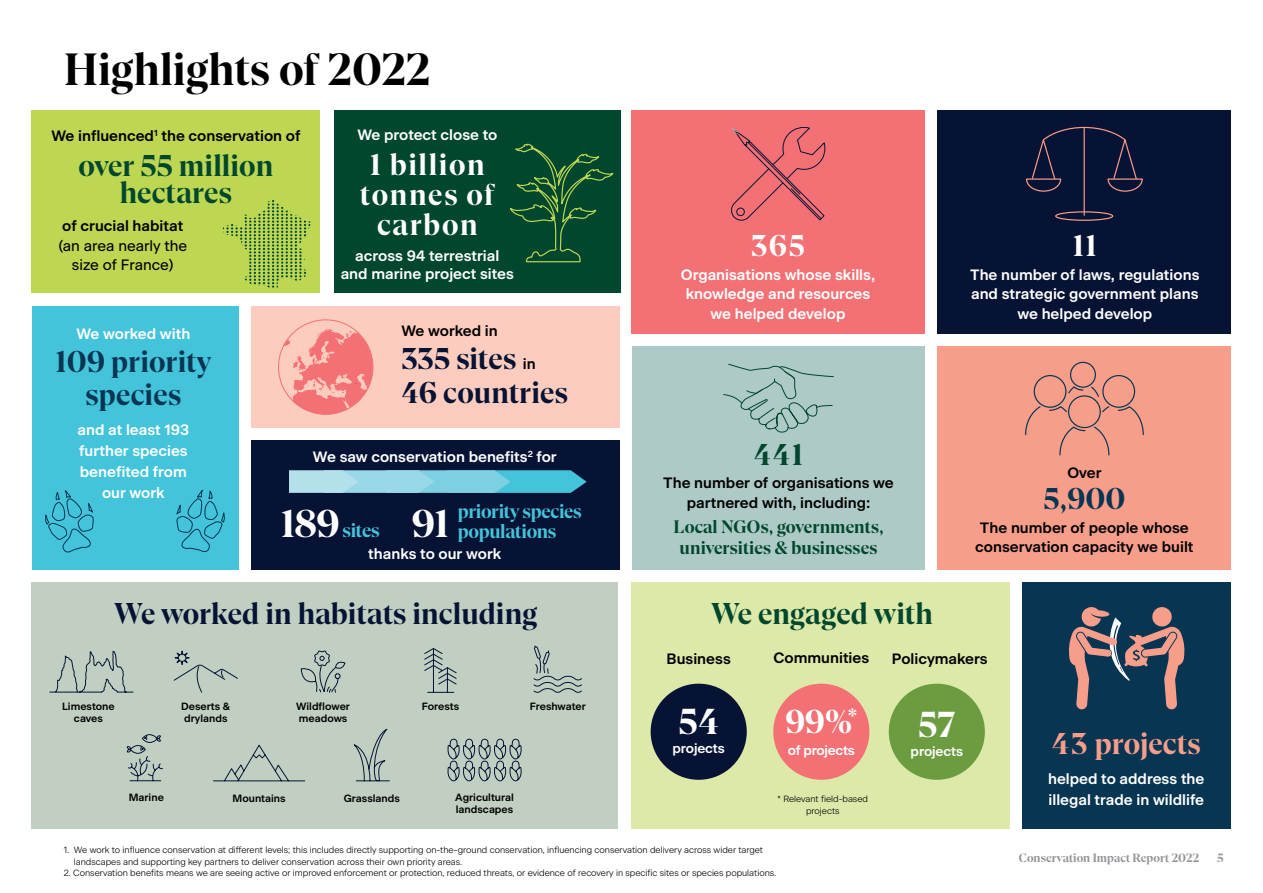
<style>
.page{position:relative;width:1263px;height:893px;background:#fff}
.page>*{position:absolute;margin:0;border:0;box-sizing:border-box;transform-origin:0 0}
.t1{font:700 45px "At Gambit";color:#000}
.t2{font:700 36px "At Gambit";color:#fff}
.t3{font:700 33px "At Gambit";color:#fff}
.t4{font:700 30px/34.2px "At Gambit";color:#061334}
.t5{font:700 30px/27px "At Gambit";color:#00472e;text-align:center}
.t6{font:700 30px/30px "At Gambit";letter-spacing:.05em;color:#fff;text-align:center}
.t7{font:700 30px/33px "At Gambit";color:#073552;text-align:center}
.t8{font:700 30px "At Gambit";letter-spacing:.005em;color:#f79e8a}
.t9{font:700 19.35px/19.4px "At Gambit";letter-spacing:-.02em;color:#43c4db}
.t10{font:700 18px/21px "At Gambit";color:#00472e;text-align:center}
.t11{font:600 15px/21px "Beausite Classic";color:#fff;text-align:center}
.t12{font:600 15px/19.5px "Beausite Classic";color:#000;text-align:center}
.t13{font:15px/19.5px "Beausite Classic";color:#000;text-align:center}
.t14{font:600 13.5px "Beausite Classic";letter-spacing:-.01em;color:#fff}
.t15{font:700 12px "At Gambit";color:#939598}
.t16{font:600 10.5px/12px "Beausite Classic";color:#000}
.t17{font:300 9px/11.2px "Beausite Classic";color:#000}
.s1{font-family:"Beausite Classic";font-weight:600;font-size:15px;color:#000}
.s2{font-size:38.7px;color:#fff}
</style>
<div class="page">
<div style="left:334px;top:111px;width:287px;height:182px;background:#00472e"></div>
<div style="left:32px;top:111px;width:288px;height:182px;background:#bdd753"></div>
<div style="left:32px;top:306px;width:206px;height:264px;background:#43c4db"></div>
<div style="left:32px;top:583px;width:586px;height:246px;background:#c0cfc2"></div>
<div style="left:251px;top:306px;width:369px;height:122px;background:#fccdbe"></div>
<div style="left:251px;top:441px;width:369px;height:129px;background:#061334"></div>
<div style="left:631px;top:111px;width:294px;height:223px;background:#f37174"></div>
<div style="left:632px;top:347px;width:293px;height:223px;background:#aecac6"></div>
<div style="left:631px;top:583px;width:378px;height:246px;background:#dce9a9"></div>
<div style="left:1022px;top:583px;width:209px;height:246px;background:#073552"></div>
<div style="left:938px;top:347px;width:293px;height:223px;background:#f79e8a"></div>
<div style="left:938px;top:111px;width:293px;height:223px;background:#061334"></div>
<svg style="left:533px;top:646px;width:49px;height:47px"></svg>
<svg style="left:213px;top:744px;width:92px;height:38px"></svg>
<svg style="left:127px;top:734px;width:36px;height:47px"></svg>
<svg style="left:354px;top:728px;width:36px;height:53px"></svg>
<svg style="left:49px;top:651px;width:85px;height:42px"></svg>
<svg style="left:173px;top:650px;width:65px;height:43px"></svg>
<svg style="left:300px;top:650px;width:46px;height:43px"></svg>
<svg style="left:424px;top:648px;width:33px;height:45px"></svg>
<svg style="left:447px;top:739px;width:75px;height:42px"></svg>
<svg style="left:45px;top:490px;width:49px;height:63px"></svg>
<svg style="left:176px;top:490px;width:49px;height:63px"></svg>
<svg style="left:289px;top:470px;width:298px;height:23px;background:#7acadc"></svg>
<svg style="left:723px;top:363px;width:111px;height:69px"></svg>
<div style="left:651px;top:684px;width:96px;height:96px;background:#061334;border-radius:50%"></div>
<div style="left:773px;top:684px;width:96px;height:96px;background:#f37174;border-radius:50%"></div>
<div style="left:889px;top:684px;width:96px;height:96px;background:#6c9c40;border-radius:50%"></div>
<svg style="left:731px;top:127px;width:95px;height:94px"></svg>
<div style="left:1055px;top:211px;width:58px;height:10px;border:1px solid #f79e8a;border-radius:50%"></div>
<hr style="left:1083px;top:128px;width:2px;height:87px;background:#f79e8a">
<svg style="left:1026px;top:126px;width:117px;height:66px"></svg>
<div style="left:1070px;top:362px;width:26px;height:26px;border:1px solid #073552;border-radius:50%"></div>
<svg style="left:1090px;top:385px;width:9px;height:13px"></svg>
<svg style="left:1068px;top:385px;width:16px;height:9px"></svg>
<div style="left:1034px;top:375px;width:32px;height:33px;border:1px solid #073552;border-radius:50%"></div>
<div style="left:1102px;top:375px;width:33px;height:33px;border:1px solid #073552;border-radius:50%"></div>
<svg style="left:1048px;top:405px;width:19px;height:8px"></svg>
<svg style="left:1025px;top:405px;width:17px;height:31px"></svg>
<svg style="left:1117px;top:405px;width:27px;height:31px"></svg>
<svg style="left:1102px;top:406px;width:8px;height:7px"></svg>
<div style="left:1068px;top:395px;width:33px;height:33px;border:1px solid #073552;border-radius:50%"></div>
<svg style="left:1059px;top:426px;width:27px;height:30px"></svg>
<svg style="left:1093px;top:425px;width:17px;height:31px"></svg>
<svg style="left:283px;top:329px;width:90px;height:85px"></svg>
<svg style="left:510px;top:143px;width:104px;height:120px"></svg>
<svg style="left:223px;top:200px;width:88px;height:88px"></svg>
<svg style="left:1069px;top:607px;width:116px;height:102px"></svg>
<h1 class="t1" style="left:64px;top:41px;width:369px">Highlights of 2022</h1>
<h3 class="t12" style="left:51px;top:124px;width:251px">We influenced<sup>1</sup> the conservation of</h3>
<h3 class="t5" style="left:78px;top:152px;width:196px">over 55 million hectares</h3>
<h3 class="t12" style="left:62px;top:215px;width:123px">of crucial habitat</h3>
<h3 class="t13" style="left:58px;top:234px;width:130px">(an area nearly the size of France)</h3>
<h3 class="t11" style="left:357px;top:123px;width:142px">We protect close to</h3>
<h3 class="t6" style="left:360px;top:149px;width:136px">1 billion tonnes of carbon</h3>
<h3 class="t11" style="left:341px;top:246px;width:175px;line-height:18px">across 94 terrestrial and marine project sites</h3>
<h3 class="t11" style="left:77px;top:323px;width:115px">We worked with</h3>
<h3 class="t7" style="left:56px;top:346px;width:157px">109 priority species</h3>
<h3 class="t11" style="left:77px;top:418px;width:113px">and at least 193 further species benefited from our work</h3>
<h3 class="t12" style="left:401px;top:320px;width:98px">We worked in</h3>
<h3 class="t4" style="left:401px;top:342px;width:168px">335 sites <span class="s1">in<br></span>46 countries</h3>
<h3 class="t11" style="left:313px;top:445px;width:245px">We saw conservation benefits<sup>2</sup> for</h3>
<h3 class="t9" style="left:281px;top:520px;width:100px"><span class="s2">189</span> sites</h3>
<h3 class="t9" style="left:412px;top:502px;width:172px;text-indent:46px">priority species<br><span class="s2">91</span> populations</h3>
<h3 class="t11" style="left:368px;top:543px;width:134px">thanks to our work</h3>
<h3 class="t6" style="left:751px;top:231px;width:56px">365</h3>
<h3 class="t11" style="left:681px;top:263px;width:196px;line-height:19.5px">Organisations whose skills, knowledge and resources we helped develop</h3>
<h3 class="t5" style="left:754px;top:441px;width:51px">441</h3>
<h3 class="t12" style="left:663px;top:472px;width:232px">The number of organisations we partnered with, including:</h3>
<h3 class="t10" style="left:673px;top:516px;width:212px">Local NGOs, governments, universities &amp; businesses</h3>
<h3 class="t4" style="left:114px;top:597px;width:425px">We worked in habitats including</h3>
<h3 class="t5" style="left:711px;top:600px;width:223px">We engaged with</h3>
<h3 class="t6" style="left:1073px;top:231px;width:25px">11</h3>
<h3 class="t11" style="left:970px;top:263px;width:231px;line-height:19.5px">The number of laws, regulations and strategic government plans we helped develop</h3>
<h3 class="t12" style="left:1067px;top:461px;width:36px">Over</h3>
<h3 class="t7" style="left:1043px;top:482px;width:84px">5,900</h3>
<h3 class="t12" style="left:975px;top:517px;width:220px">The number of people whose conservation capacity we built</h3>
<h3 class="t12" style="left:666px;top:647px;width:66px">Business</h3>
<h3 class="t12" style="left:773px;top:647px;width:97px">Communities</h3>
<h3 class="t12" style="left:892px;top:647px;width:97px">Policymakers</h3>
<p class="t16" style="left:62px;top:699px;width:54px;text-align:center">Limestone caves</p>
<p class="t16" style="left:181px;top:699px;width:51px">Deserts &amp; drylands</p>
<p class="t16" style="left:296px;top:699px;width:55px">Wildflower meadows</p>
<p class="t16" style="left:422px;top:699px;width:39px">Forests</p>
<p class="t16" style="left:530px;top:699px;width:58px">Freshwater</p>
<h2 class="t2" style="left:678px;top:699px;width:42px">54</h2>
<h3 class="t14" style="left:672px;top:738px;width:54px">projects</h3>
<h3 class="t3" style="left:785px;top:701px;width:74px">99%<sup>*</sup></h3>
<h3 class="t14" style="left:788px;top:740px;width:69px">of projects</h3>
<h2 class="t2" style="left:918px;top:702px;width:39px">57</h2>
<h3 class="t14" style="left:911px;top:741px;width:54px">projects</h3>
<p class="t16" style="left:129px;top:791px;width:37px">Marine</p>
<p class="t16" style="left:233px;top:791px;width:55px">Mountains</p>
<p class="t16" style="left:344px;top:791px;width:58px">Grasslands</p>
<p class="t16" style="left:455px;top:791px;width:60px">Agricultural landscapes</p>
<p class="t17" style="left:777px;top:792px;width:92px;line-height:12px;text-align:center">* Relevant field-based projects</p>
<p class="t17" style="left:74px;top:844px;width:691px;text-indent:-10px">1. We work to influence conservation at different levels; this includes directly supporting on-the-ground conservation, influencing conservation delivery across wider target landscapes and supporting key partners to deliver conservation across their own priority areas.</p>
<p class="t17" style="left:64px;top:866px;width:714px">2. Conservation benefits means we are seeing active or improved enforcement or protection, reduced threats, or evidence of recovery in specific sites or species populations.</p>
<h3 class="t8" style="left:1052px;top:725px;width:150px">43 projects</h3>
<h3 class="t11" style="left:1048px;top:767px;width:158px;text-align:left">helped to address the illegal trade in wildlife</h3>
<h3 class="t15" style="left:1019px;top:850px;width:182px">Conservation Impact Report 2022</h3>
<h3 class="t15" style="left:1217px;top:850px;width:8px">5</h3>
</div>
